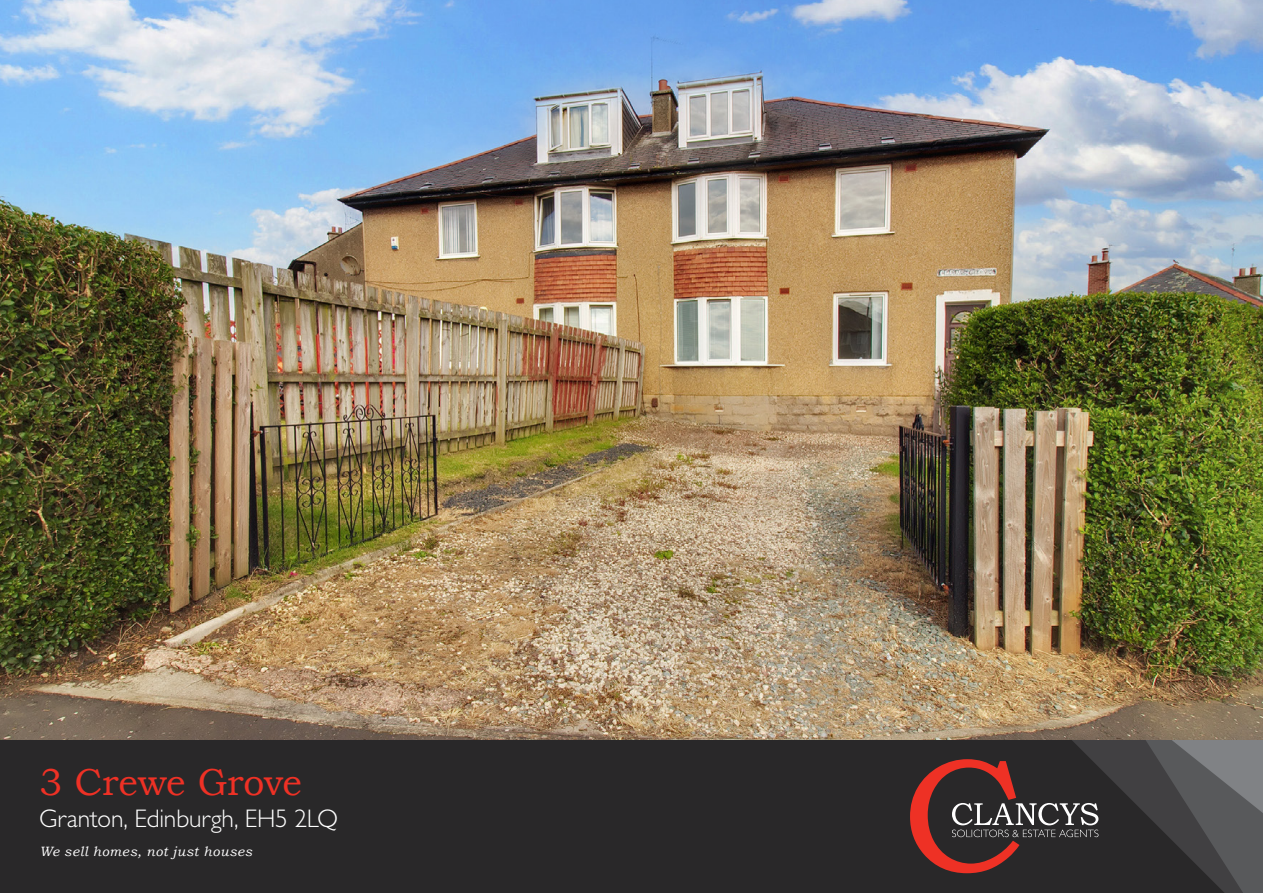
<style>
.page{position:relative;width:1263px;height:893px;background:#fff}
.page>*{position:absolute;margin:0;border:0;box-sizing:border-box;transform-origin:0 0}
.Number{font:37.5px "Bookman Old Style";letter-spacing:-.01em;color:#ee3125}
.Address{font:300 25.5px "Gill Sans";letter-spacing:-.005em;color:#fff}
.t1{font:italic 13.5px "Bookman Old Style";letter-spacing:.04em;color:#fff}
</style>
<div class="page">
<div style="left:0;top:740px;width:1263px;height:153px;background:#292829"></div>
<svg style="left:910px;top:740px;width:353px;height:153px"></svg>
<img style="left:0;top:0;width:1263px;height:740px">
<p class="Number" style="left:39px;top:758px;width:264px">3 Crewe Grove</p>
<p class="Address" style="left:39px;top:803px;width:300px">Granton, Edinburgh, EH5 2LQ</p>
<p class="t1" style="left:39px;top:843px;width:214px">We sell homes, not just houses</p>
</div>
